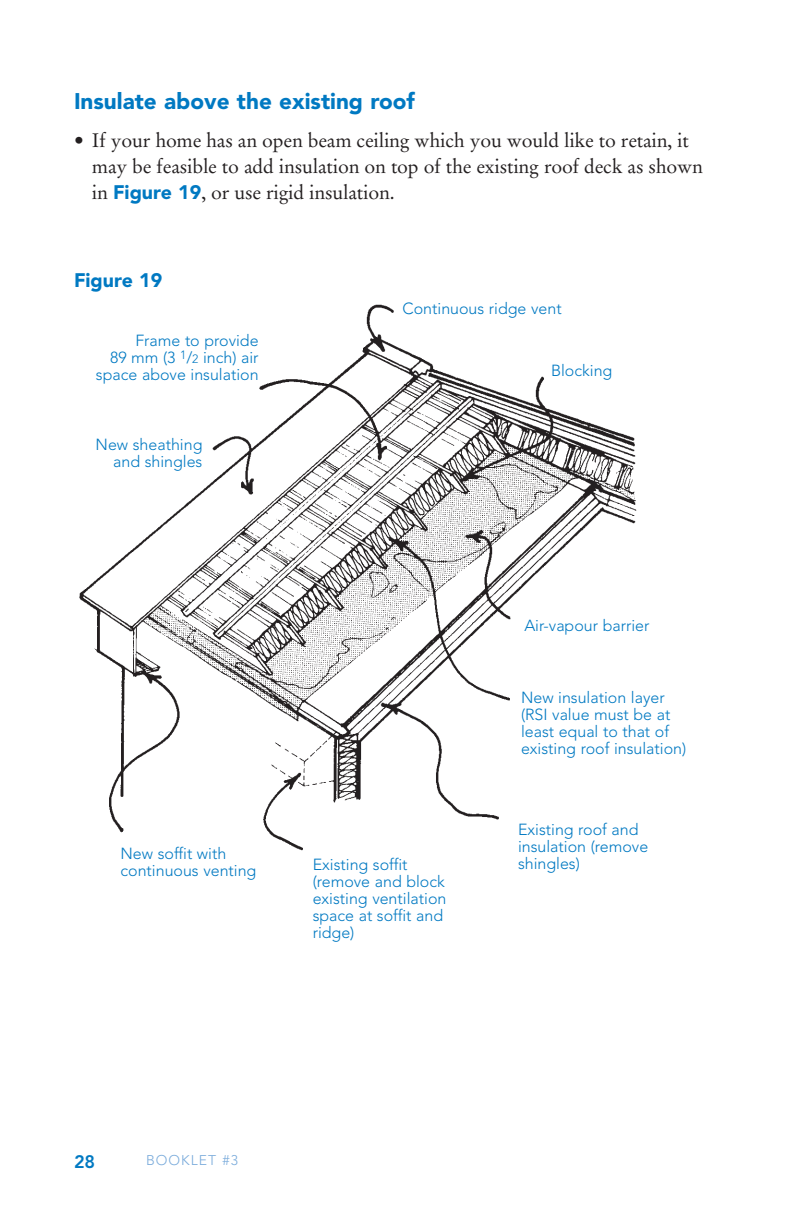
<style>
.page{position:relative;width:792px;height:1224px;background:#fff}
.page>*{position:absolute;margin:0;border:0;box-sizing:border-box;transform-origin:0 0}
.t1{font:900 22.4px "Avenir";color:#0079c2}
.t2{font:19.6px/26px "Stempel Garamond";letter-spacing:-.01em;color:#231f20}
.t3{font:900 19.6px "Avenir";color:#0079c2}
.t4{font:800 18px "Avenir";color:#0079c2}
.t5{font:300 16px/17px "Avenir";color:#0079c2}
.t6{font:300 14px "Avenir";letter-spacing:.075em;color:#7aabdb}
.s1{font-family:"Avenir";font-weight:900;color:#0079c2}
.s2{font-size:12px}
</style>
<div class="page">
<img style="left:79px;top:304px;width:558px;height:547px">
<h1 class="t1" style="left:74px;top:88px;width:342px">Insulate above the existing roof</h1>
<p class="t2" style="left:92px;top:127px;width:613px;text-indent:-18px">• If your home has an open beam ceiling which you would like to retain, it may be feasible to add insulation on top of the existing roof deck as shown in <span class="s1">Figure 19</span>, or use rigid insulation.</p>
<p class="t3" style="left:74px;top:268px;width:90px">Figure 19</p>
<p class="t5" style="left:96px;top:332px;width:164px;text-align:right">Frame to provide<br>89 mm (3 <sup>1</sup>/<span class="s2">2</span> inch) air space above insulation</p>
<p class="t5" style="left:96px;top:436px;width:108px;text-align:right">New sheathing and shingles</p>
<p class="t5" style="left:403px;top:300px;width:161px">Continuous ridge vent</p>
<p class="t5" style="left:551px;top:362px;width:63px">Blocking</p>
<p class="t5" style="left:121px;top:845px;width:137px">New soffit with continuous venting</p>
<p class="t5" style="left:524px;top:617px;width:127px">Air-vapour barrier</p>
<p class="t5" style="left:521px;top:689px;width:167px">New insulation layer (RSI value must be at least equal to that of existing roof insulation)</p>
<p class="t5" style="left:518px;top:821px;width:132px">Existing roof and insulation (remove</p>
<p class="t5" style="left:313px;top:856px;width:96px">Existing soffit</p>
<p class="t5" style="left:518px;top:855px;width:63px">shingles)</p>
<p class="t5" style="left:313px;top:873px;width:135px">(remove and block existing ventilation space at soffit and ridge)</p>
<p class="t4" style="left:74px;top:1151px;width:23px">28</p>
<p class="t6" style="left:146px;top:1151px;width:94px">BOOKLET #3</p>
</div>
